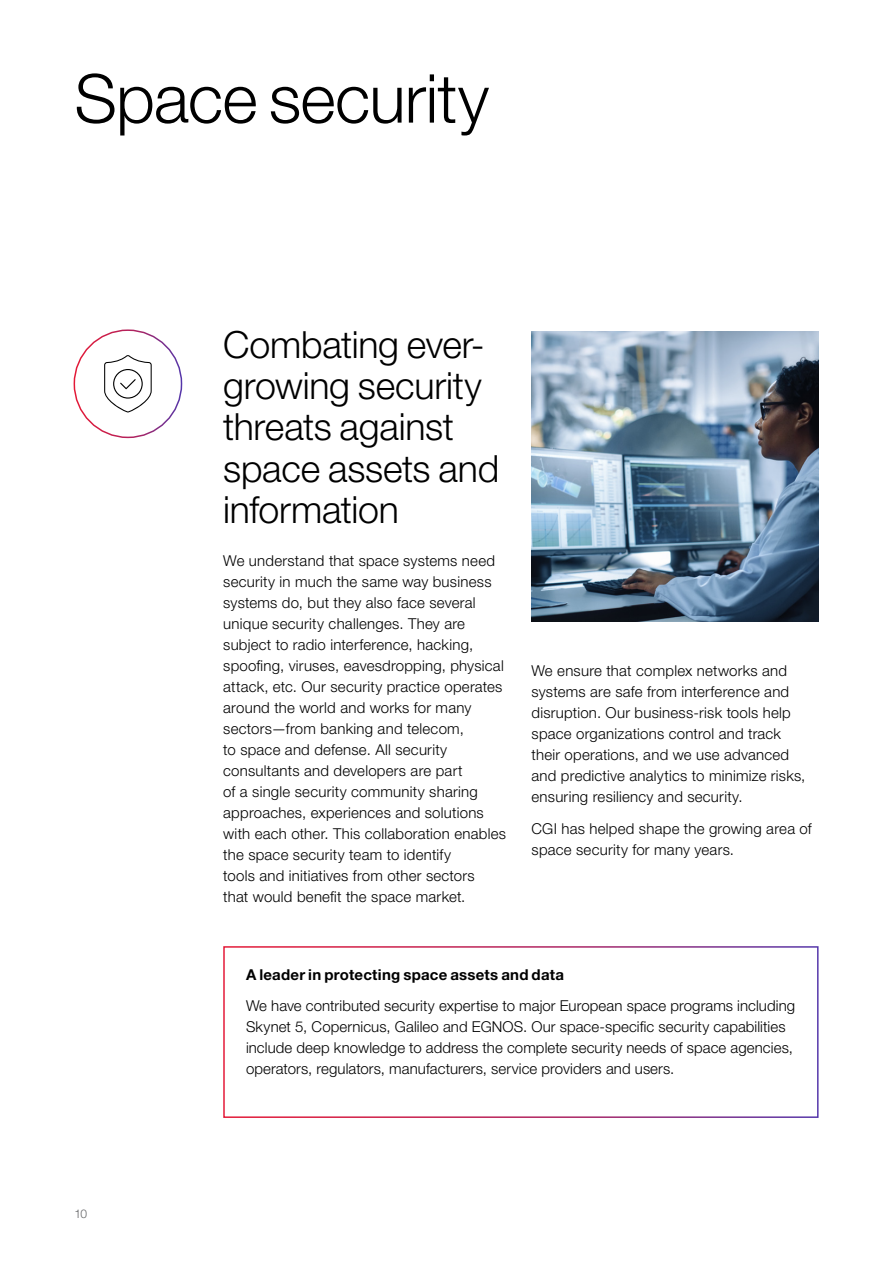
<style>
.page{position:relative;width:893px;height:1263px;background:#fff}
.page>*{position:absolute;margin:0;border:0;box-sizing:border-box;transform-origin:0 0}
.t1{font:300 67.5px "Helvetica Neue LT Pro";letter-spacing:-.01em;color:#000}
.t2{font:300 37.5px/41.2px "Helvetica Neue LT Pro";letter-spacing:-.005em;color:#000}
.t3{font:300 15px/21px "Helvetica Neue LT Pro";letter-spacing:.015em;color:#000}
.t4{font:700 15px "Helvetica Neue LT Pro";letter-spacing:.015em;color:#000}
.t5{font:300 12px "Helvetica Neue LT Pro";color:#636466}
</style>
<div class="page">
<div style="left:223px;top:946px;width:596px;height:172px;border:2px solid #fff"></div>
<div style="left:74px;top:329px;width:108px;height:109px;border:2px solid #fff;border-radius:50%"></div>
<svg style="left:104px;top:355px;width:48px;height:57px"></svg>
<img style="left:531px;top:331px;width:288px;height:290px">
<h1 class="t1" style="left:74px;top:57px;width:416px">Space security</h1>
<h2 class="t2" style="left:223px;top:323px;width:277px">Combating ever&shy;growing security threats against space assets and information</h2>
<p class="t3" style="left:223px;top:550px;width:284px">We understand that space systems need security in much the same way business systems do, but they also face several unique security challenges. They are subject to radio interference, hacking, spoofing, viruses, eavesdropping, physical attack, etc. Our security practice operates around the world and works for many sectors—from banking and telecom,<br>to space and defense. All security consultants and developers are part<br>of a single security community sharing approaches, experiences and solutions with each other. This collaboration enables the space security team to identify<br>tools and initiatives from other sectors<br>that would benefit the space market.</p>
<p class="t3" style="left:531px;top:660px;width:275px">We ensure that complex networks and systems are safe from interference and disruption. Our business-risk tools help space organizations control and track their operations, and we use advanced and predictive analytics to minimize risks, ensuring resiliency and security.</p>
<p class="t3" style="left:531px;top:818px;width:282px">CGI has helped shape the growing area of space security for many years.</p>
<p class="t5" style="left:74px;top:1207px;width:14px">10</p>
<p class="t4" style="left:246px;top:965px;width:320px">A leader in protecting space assets and data</p>
<p class="t3" style="left:246px;top:995px;width:551px">We have contributed security expertise to major European space programs including Skynet 5, Copernicus, Galileo and EGNOS. Our space-specific security capabilities include deep knowledge to address the complete security needs of space agencies, operators, regulators, manufacturers, service providers and users.</p>
</div>
